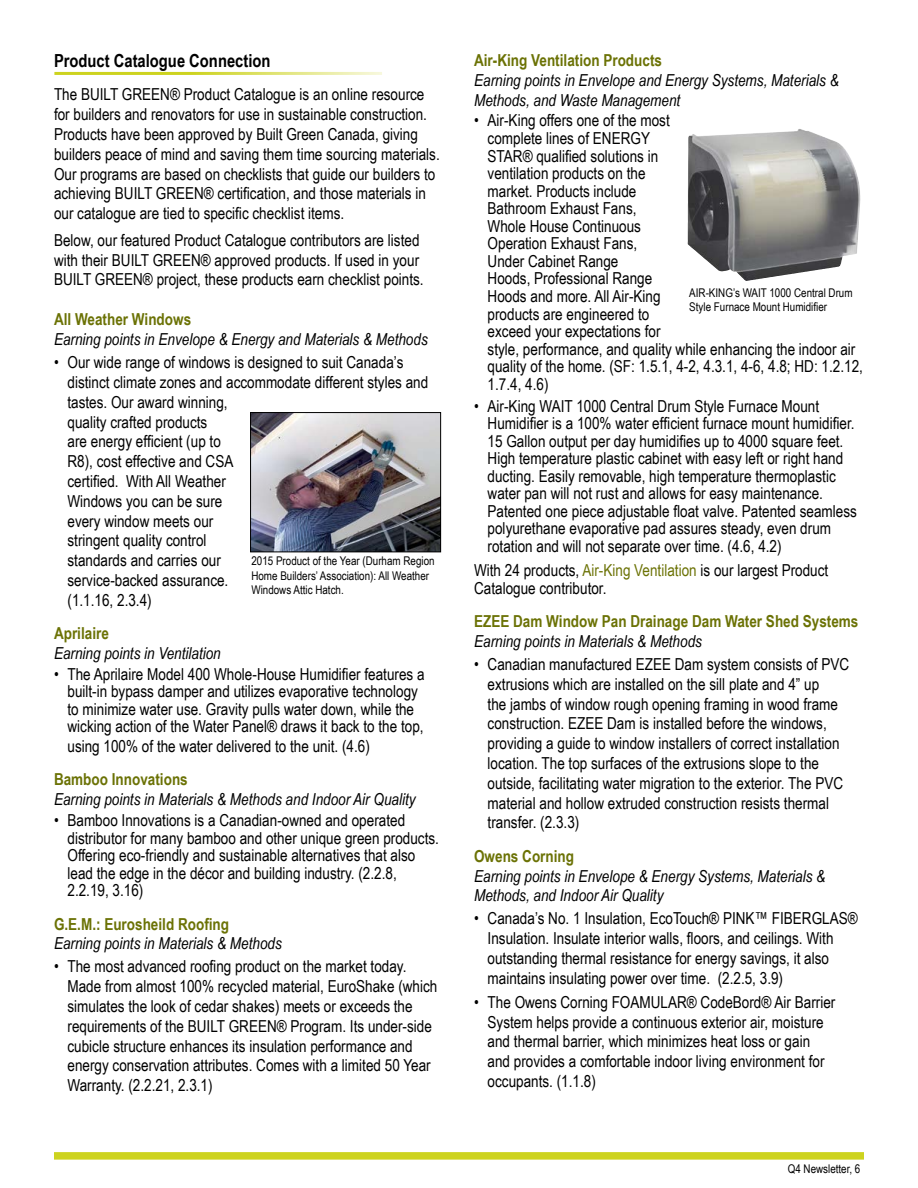
<style>
.page{position:relative;width:918px;height:1188px;background:#fff}
.page>*{position:absolute;margin:0;border:0;box-sizing:border-box;transform-origin:0 0}
.t1{font:700 18px "Arial Narrow";color:#000}
.t2{font:16.5px/19.8px "Arial Narrow";color:#000}
.t3{font:italic 16.5px/19.8px "Arial Narrow";color:#000}
.t4{font:700 16.5px "Arial Narrow";color:#6b7205}
.t5{font:12px/14.4px "Arial Narrow";color:#000}
.s1{color:#6b7205}
</style>
<div class="page">
<div style="left:54px;top:1152px;width:810px;height:8px;background:#cdd31f"></div>
<hr style="left:54px;top:72px;width:328px;height:3px;background:#cdd31f">
<img style="left:252px;top:414px;width:187px;height:136px">
<div style="left:250px;top:412px;width:191px;height:140px;border:1px solid #000"></div>
<img style="left:688px;top:129px;width:111px;height:128px">
<p class="t1" style="left:54px;top:47px;width:218px">Product Catalogue Connection</p>
<p class="t2" style="left:54px;top:84px;width:387px">The BUILT GREEN® Product Catalogue is an online resource for builders and renovators for use in sustainable construction.<br>Products have been approved by Built Green Canada, giving builders peace of mind and saving them time sourcing materials.<br>Our programs are based on checklists that guide our builders to achieving BUILT GREEN® certification, and those materials in our catalogue are tied to specific checklist items.</p>
<p class="t2" style="left:54px;top:229px;width:371px">Below, our featured Product Catalogue contributors are listed with their BUILT GREEN® approved products. If used in your<br>BUILT GREEN® project, these products earn checklist points.</p>
<p class="t4" style="left:54px;top:307px;width:139px">All Weather Windows</p>
<p class="t3" style="left:54px;top:329px;width:375px">Earning points in Envelope &amp; Energy and Materials &amp; Methods</p>
<p class="t2" style="left:67px;top:352px;width:362px;text-indent:-13px">• Our wide range of windows is designed to suit Canada’s distinct climate zones and accommodate different styles and tastes. Our award winning,<br>quality crafted products<br>are energy efficient (up to<br>R8), cost effective and CSA<br>certified. With All Weather<br>Windows you can be sure<br>every window meets our<br>stringent quality control<br>standards and carries our<br>service-backed assurance.<br>(1.1.16, 2.3.4)</p>
<p class="t4" style="left:54px;top:621px;width:56px">Aprilaire</p>
<p class="t3" style="left:54px;top:643px;width:168px">Earning points in Ventilation</p>
<p class="t2" style="left:67px;top:665px;width:359px;line-height:17.5px;text-indent:-13px">• The Aprilaire Model 400 Whole-House Humidifier features a built-in bypass damper and utilizes evaporative technology to minimize water use. Gravity pulls water down, while the wicking action of the Water Panel® draws it back to the top,</p>
<p class="t2" style="left:67px;top:736px;width:304px">using 100% of the water delivered to the unit. (4.6)</p>
<p class="t4" style="left:54px;top:767px;width:135px">Bamboo Innovations</p>
<p class="t3" style="left:54px;top:789px;width:363px">Earning points in Materials &amp; Methods and Indoor Air Quality</p>
<p class="t2" style="left:67px;top:811px;width:373px;line-height:17.5px;text-indent:-13px">• Bamboo Innovations is a Canadian-owned and operated distributor for many bamboo and other unique green products.<br>Offering eco-friendly and sustainable alternatives that also lead the edge in the décor and building industry. (2.2.8, 2.2.19, 3.16)</p>
<p class="t4" style="left:54px;top:911px;width:177px">G.E.M.: Eurosheild Roofing</p>
<p class="t3" style="left:54px;top:933px;width:229px">Earning points in Materials &amp; Methods</p>
<p class="t2" style="left:67px;top:956px;width:371px;text-indent:-13px">• The most advanced roofing product on the market today.<br>Made from almost 100% recycled material, EuroShake (which simulates the look of cedar shakes) meets or exceeds the requirements of the BUILT GREEN® Program. Its under-side cubicle structure enhances its insulation performance and energy conservation attributes. Comes with a limited 50 Year Warranty. (2.2.21, 2.3.1)</p>
<p class="t5" style="left:251px;top:554px;width:185px">2015 Product of the Year (Durham Region<br>Home Builders’ Association): All Weather<br>Windows Attic Hatch.</p>
<p class="t4" style="left:474px;top:48px;width:189px">Air-King Ventilation Products</p>
<p class="t3" style="left:474px;top:70px;width:366px">Earning points in Envelope and Energy Systems, Materials &amp;<br>Methods, and Waste Management</p>
<p class="t2" style="left:488px;top:111px;width:377px;line-height:17.5px;text-indent:-13px">• Air-King offers one of the most<br>complete lines of ENERGY<br>STAR® qualified solutions in<br>ventilation products on the<br>market. Products include<br>Bathroom Exhaust Fans,<br>Whole House Continuous<br>Operation Exhaust Fans,<br>Under Cabinet Range<br>Hoods, Professional Range<br>Hoods and more. All Air-King<br>products are engineered to<br>exceed your expectations for<br>style, performance, and quality while enhancing the indoor air quality of the home. (SF: 1.5.1, 4-2, 4.3.1, 4-6, 4.8; HD: 1.2.12,<br>1.7.4, 4.6)</p>
<p class="t2" style="left:488px;top:396px;width:371px;line-height:17.5px;text-indent:-13px">• Air-King WAIT 1000 Central Drum Style Furnace Mount Humidifier is a 100% water efficient furnace mount humidifier.<br>15 Gallon output per day humidifies up to 4000 square feet.<br>High temperature plastic cabinet with easy left or right hand ducting. Easily removable, high temperature thermoplastic water pan will not rust and allows for easy maintenance.<br>Patented one piece adjustable float valve. Patented seamless polyurethane evaporative pad assures steady, even drum rotation and will not separate over time. (4.6, 4.2)</p>
<p class="t2" style="left:474px;top:561px;width:356px;line-height:17.5px">With 24 products, <span class="s1">Air-King Ventilation</span> is our largest Product<br>Catalogue contributor.</p>
<p class="t4" style="left:474px;top:609px;width:386px">EZEE Dam Window Pan Drainage Dam Water Shed Systems</p>
<p class="t3" style="left:474px;top:631px;width:229px">Earning points in Materials &amp; Methods</p>
<p class="t2" style="left:488px;top:654px;width:363px;text-indent:-13px">• Canadian manufactured EZEE Dam system consists of PVC extrusions which are installed on the sill plate and 4” up<br>the jambs of window rough opening framing in wood frame construction. EZEE Dam is installed before the windows, providing a guide to window installers of correct installation location. The top surfaces of the extrusions slope to the outside, facilitating water migration to the exterior. The PVC material and hollow extruded construction resists thermal transfer. (2.3.3)</p>
<p class="t4" style="left:474px;top:843px;width:101px">Owens Corning</p>
<p class="t3" style="left:474px;top:866px;width:353px">Earning points in Envelope &amp; Energy Systems, Materials &amp;<br>Methods, and Indoor Air Quality</p>
<p class="t2" style="left:488px;top:908px;width:372px;text-indent:-13px">• Canada’s No. 1 Insulation, EcoTouch® PINK™ FIBERGLAS® Insulation. Insulate interior walls, floors, and ceilings. With outstanding thermal resistance for energy savings, it also maintains insulating power over time. (2.2.5, 3.9)</p>
<p class="t2" style="left:488px;top:992px;width:349px;text-indent:-13px">• The Owens Corning FOAMULAR® CodeBord® Air Barrier System helps provide a continuous exterior air, moisture and thermal barrier, which minimizes heat loss or gain and provides a comfortable indoor living environment for occupants. (1.1.8)</p>
<p class="t5" style="left:689px;top:285px;width:165px">AIR-KING’s WAIT 1000 Central Drum<br>Style Furnace Mount Humidifier</p>
<p class="t5" style="left:788px;top:1161px;width:74px">Q4 Newsletter, 6</p>
</div>
